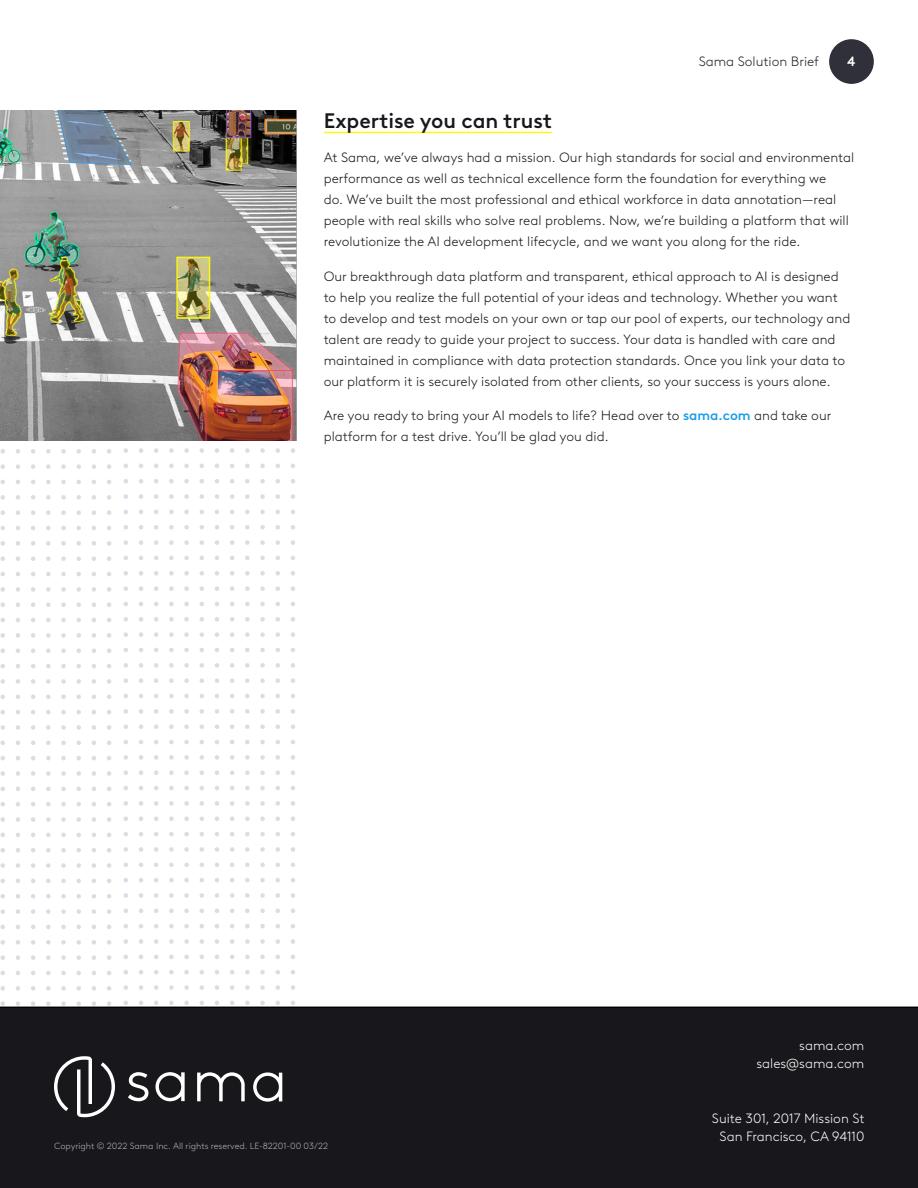
<style>
.page{position:relative;width:918px;height:1188px;background:#fff}
.page>*{position:absolute;margin:0;border:0;box-sizing:border-box;transform-origin:0 0}
.Subhead{font:500 21px "Brown LL";color:#17171c}
.Body{font:300 13.5px/21px "Brown LL";color:#17171c}
.t1{font:300 13.5px/18px "Brown LL";color:#fff;text-align:right}
.t2{font:300 13.5px "Brown LL";color:#22222a}
.t3{font:500 13.5px "Brown LL";color:#fff}
.t4{font:300 9px "Brown LL";color:#b4b4c1}
.s1{font-weight:500;color:#179ce7}
</style>
<div class="page">
<div style="left:0;top:1007px;width:918px;height:181px;background:#17171c"></div>
<svg style="left:54px;top:1056px;width:61px;height:61px"></svg>
<svg style="left:128px;top:1072px;width:20px;height:29px"></svg>
<svg style="left:155px;top:1072px;width:30px;height:29px"></svg>
<svg style="left:253px;top:1072px;width:29px;height:30px"></svg>
<svg style="left:197px;top:1072px;width:48px;height:29px"></svg>
<div style="left:829px;top:39px;width:45px;height:45px;background:#30303b;border-radius:50%"></div>
<svg style="left:291px;top:448px;width:4px;height:559px"></svg>
<svg style="left:275px;top:448px;width:5px;height:559px"></svg>
<svg style="left:260px;top:448px;width:5px;height:559px"></svg>
<svg style="left:245px;top:448px;width:5px;height:559px"></svg>
<svg style="left:230px;top:448px;width:4px;height:559px"></svg>
<svg style="left:215px;top:448px;width:4px;height:559px"></svg>
<svg style="left:200px;top:448px;width:4px;height:559px"></svg>
<svg style="left:184px;top:448px;width:5px;height:559px"></svg>
<svg style="left:169px;top:448px;width:5px;height:559px"></svg>
<svg style="left:154px;top:448px;width:4px;height:559px"></svg>
<svg style="left:139px;top:448px;width:4px;height:559px"></svg>
<svg style="left:124px;top:448px;width:4px;height:559px"></svg>
<svg style="left:107px;top:449px;width:4px;height:558px"></svg>
<svg style="left:92px;top:449px;width:4px;height:558px"></svg>
<svg style="left:76px;top:449px;width:5px;height:558px"></svg>
<svg style="left:61px;top:449px;width:5px;height:558px"></svg>
<svg style="left:46px;top:449px;width:5px;height:558px"></svg>
<svg style="left:31px;top:449px;width:4px;height:558px"></svg>
<svg style="left:16px;top:449px;width:4px;height:558px"></svg>
<svg style="left:0;top:449px;width:5px;height:558px"></svg>
<hr style="left:324px;top:132px;width:228px;height:1px;background:#fffa0c">
<img style="left:0;top:111px;width:297px;height:330px">
<p class="t2" style="left:699px;top:52px;width:122px">Sama Solution Brief</p>
<p class="t3" style="left:847px;top:51px;width:10px">4</p>
<p class="Subhead" style="left:324px;top:104px;width:230px">Expertise you can trust</p>
<p class="Body" style="left:324px;top:147px;width:532px">At Sama, we’ve always had a mission. Our high standards for social and environmental performance as well as technical excellence form the foundation for everything we<br>do. We’ve built the most professional and ethical workforce in data annotation—real people with real skills who solve real problems. Now, we’re building a platform that will revolutionize the AI development lifecycle, and we want you along for the ride.</p>
<p class="Body" style="left:324px;top:265px;width:528px">Our breakthrough data platform and transparent, ethical approach to AI is designed to help you realize the full potential of your ideas and technology. Whether you want to develop and test models on your own or tap our pool of experts, our technology and talent are ready to guide your project to success. Your data is handled with care and maintained in compliance with data protection standards. Once you link your data to our platform it is securely isolated from other clients, so your success is yours alone.</p>
<p class="Body" style="left:324px;top:405px;width:509px">Are you ready to bring your AI models to life? Head over to <span class="s1">sama.com</span> and take our platform for a test drive. You’ll be glad you did.</p>
<p class="t4" style="left:54px;top:1139px;width:276px">Copyright © 2022 Sama Inc. All rights reserved. LE-82201-00 03/22</p>
<p class="t1" style="left:756px;top:1035px;width:109px">sama.com sales@sama.com</p>
<p class="t1" style="left:712px;top:1109px;width:154px;text-align:center">Suite 301, 2017 Mission St<br>San Francisco, CA 94110</p>
</div>
